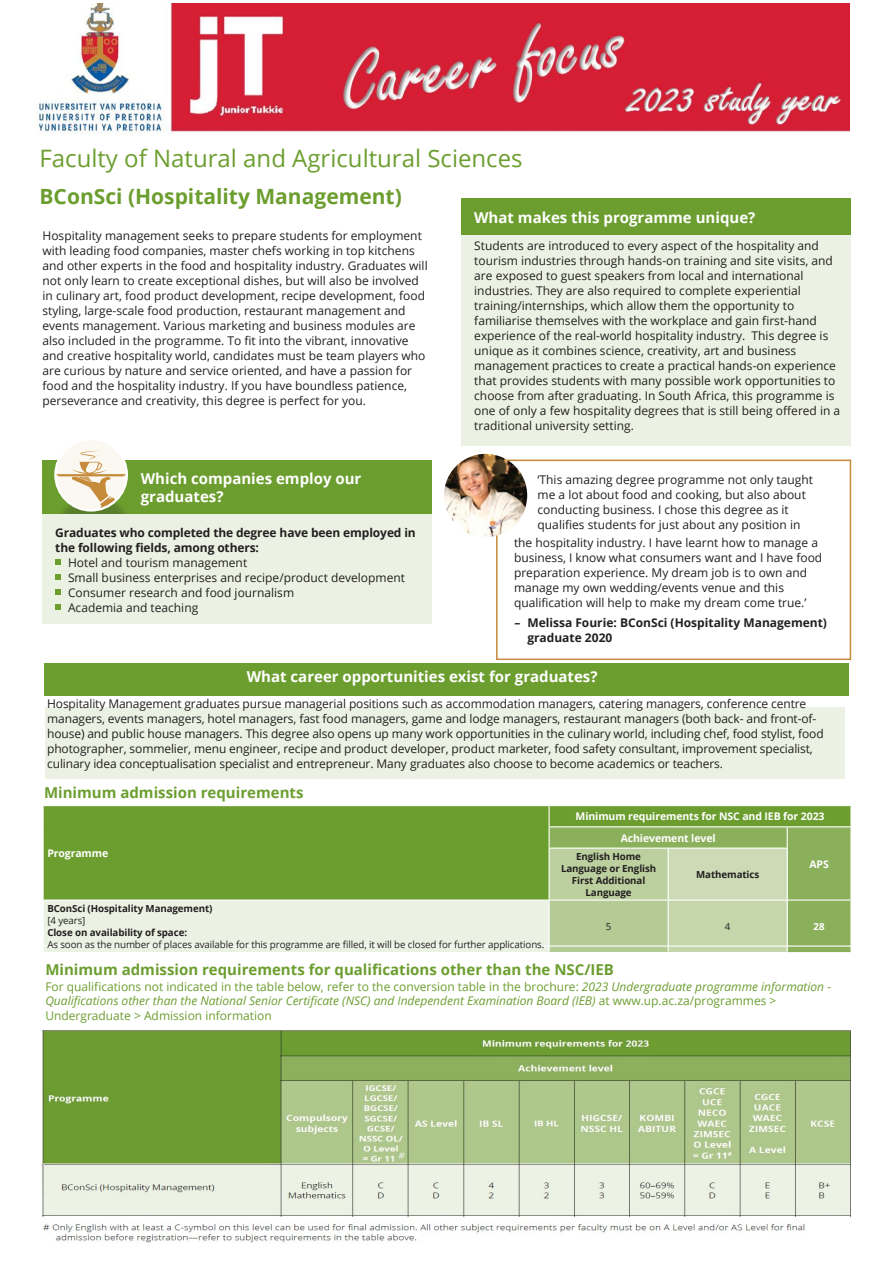
<style>
.page{position:relative;width:893px;height:1263px;background:#fff}
.page>*{position:absolute;margin:0;border:0;box-sizing:border-box;transform-origin:0 0}
.t1{font:24px "Open Sans";color:#6c9e2f}
.t2{font:700 21px "Open Sans";color:#6c9e2f}
.t3{font:700 15px/18px "Open Sans";color:#fff}
.t4{font:700 15px "Open Sans";color:#6c9e2f}
.t5{font:700 15px "Open Sans";color:#6c9e2f}
.t6{font:12px/15px "Open Sans";color:#231f20}
.t7{font:12px/14.4px "Open Sans";color:#6c9e2f}
.t8{font:700 12px/15px "Open Sans";letter-spacing:-.01em;color:#231f20}
.t9{font:700 10.5px/21.3px "Open Sans";letter-spacing:-.01em;color:#fff}
.t10{font:700 9.75px/12px "Open Sans";letter-spacing:-.01em;color:#231f20;text-align:center}
.t11{font:9.75px "Open Sans";letter-spacing:-.01em;color:#231f20}
.t12{font:700 9.75px "Open Sans";color:#fff}
.s1{font-style:inherit}
.s2{font-style:italic}
</style>
<div class="page">
<div style="left:461px;top:216px;width:389px;height:230px;background:#ecf2e3"></div>
<div style="left:45px;top:663px;width:804px;height:33px;background:#6c9e2f"></div>
<div style="left:45px;top:707px;width:799px;height:72px;background:#ecf2e3"></div>
<div style="left:43px;top:460px;width:389px;height:55px;background:#6c9e2f"></div>
<div style="left:43px;top:515px;width:389px;height:109px;background:#ecf2e3"></div>
<svg style="left:55px;top:560px;width:6px;height:5px"></svg>
<svg style="left:55px;top:575px;width:6px;height:5px"></svg>
<svg style="left:55px;top:590px;width:6px;height:5px"></svg>
<svg style="left:55px;top:605px;width:6px;height:5px"></svg>
<div style="left:496px;top:460px;width:355px;height:200px;border:2px solid #c58b3a"></div>
<div style="left:44px;top:806px;width:505px;height:93px;background:#6c9e2f"></div>
<div style="left:43px;top:900px;width:506px;height:52px;background:#ecf2e3"></div>
<svg style="left:43px;top:806px;width:1px;height:42px"></svg>
<svg style="left:549px;top:806px;width:302px;height:146px;background:#a5c17f"></svg>
<hr style="left:850px;top:827px;width:2px;height:21px;background:#fff">
<hr style="left:549px;top:847px;width:119px;height:2px;background:#fff">
<hr style="left:549px;top:849px;width:1px;height:50px;background:#fff">
<hr style="left:668px;top:847px;width:120px;height:2px;background:#fff">
<hr style="left:668px;top:849px;width:1px;height:50px;background:#fff">
<hr style="left:787px;top:849px;width:1px;height:50px;background:#fff">
<hr style="left:850px;top:848px;width:2px;height:51px;background:#fff">
<hr style="left:43px;top:899px;width:506px;height:2px;background:#fff">
<hr style="left:549px;top:899px;width:119px;height:2px;background:#fff">
<hr style="left:668px;top:899px;width:119px;height:2px;background:#fff">
<hr style="left:787px;top:899px;width:65px;height:2px;background:#fff">
<hr style="left:43px;top:901px;width:1px;height:50px;background:#fff">
<hr style="left:549px;top:901px;width:1px;height:50px;background:#fff">
<hr style="left:668px;top:901px;width:1px;height:50px;background:#fff">
<hr style="left:787px;top:901px;width:1px;height:50px;background:#fff">
<hr style="left:850px;top:901px;width:2px;height:50px;background:#fff">
<hr style="left:43px;top:945px;width:506px;height:2px;background:#fff">
<hr style="left:549px;top:945px;width:119px;height:2px;background:#fff">
<hr style="left:668px;top:945px;width:119px;height:2px;background:#fff">
<hr style="left:787px;top:945px;width:65px;height:2px;background:#fff">
<img style="left:444px;top:454px;width:83px;height:83px;border-radius:42px">
<div style="left:51px;top:428px;width:85px;height:86px;background:#231f20;opacity:.25"></div>
<div style="left:55px;top:439px;width:72px;height:71px;background:#fbf7f1;border-radius:50%"></div>
<svg style="left:55px;top:450px;width:72px;height:60px"></svg>
<div style="left:54px;top:438px;width:74px;height:74px;border:2px solid #fff;border-radius:50%"></div>
<img style="left:39px;top:3px;width:810px;height:131px">
<img style="left:41px;top:1030px;width:810px;height:213px">
<div style="left:461px;top:198px;width:389px;height:37px;background:#6c9e2f"></div>
<h1 class="t1" style="left:40px;top:142px;width:485px">Faculty of Natural and Agricultural Sciences</h1>
<h2 class="t2" style="left:40px;top:181px;width:364px">BConSci (Hospitality Management)</h2>
<p class="t6" style="left:43px;top:228px;width:387px">Hospitality management seeks to prepare students for employment with leading food companies, master chefs working in top kitchens and other experts in the food and hospitality industry. Graduates will not only learn to create exceptional dishes, but will also be involved in culinary art, food product development, recipe development, food styling, large-scale food production, restaurant management and events management. Various marketing and business modules are also included in the programme. To fit into the vibrant, innovative and creative hospitality world, candidates must be team players who are curious by nature and service oriented, and have a passion for food and the hospitality industry. If you have boundless patience, perseverance and creativity, this degree is perfect for you.</p>
<p class="t6" style="left:474px;top:237px;width:368px">Students are introduced to every aspect of the hospitality and tourism industries through hands-on training and site visits, and are exposed to guest speakers from local and international industries. They are also required to complete experiential training/internships, which allow them the opportunity to familiarise themselves with the workplace and gain first-hand experience of the real-world hospitality industry. This degree is unique as it combines science, creativity, art and business management practices to create a practical hands-on experience that provides students with many possible work opportunities to choose from after graduating. In South Africa, this programme is one of only a few hospitality degrees that is still being offered in a traditional university setting.</p>
<p class="t3" style="left:474px;top:208px;width:283px">What makes this programme unique?</p>
<p class="t3" style="left:141px;top:469px;width:222px">Which companies employ our graduates?</p>
<p class="t8" style="left:55px;top:524px;width:362px">Graduates who completed the degree have been employed in the following fields, among others:</p>
<p class="t6" style="left:68px;top:554px;width:338px">Hotel and tourism management<br>Small business enterprises and recipe/product development Consumer research and food journalism<br>Academia and teaching</p>
<p class="t6" style="left:538px;top:472px;width:277px">‘This amazing degree programme not only taught me a lot about food and cooking, but also about conducting business. I chose this degree as it qualifies students for just about any position in</p>
<p class="t6" style="left:514px;top:535px;width:310px">the hospitality industry. I have learnt how to manage a business, I know what consumers want and I have food preparation experience. My dream job is to own and manage my own wedding/events venue and this qualification will help to make my dream come true.’</p>
<p class="t8" style="left:527px;top:614px;width:301px;text-indent:-13px">– Melissa Fourie: BConSci (Hospitality Management) graduate 2020</p>
<p class="t3" style="left:247px;top:667px;width:352px">What career opportunities exist for graduates?</p>
<p class="t6" style="left:47px;top:696px;width:778px">Hospitality Management graduates pursue managerial positions such as accommodation managers, catering managers, conference centre managers, events managers, hotel managers, fast food managers, game and lodge managers, restaurant managers (both back- and front-of&shy;house) and public house managers. This degree also opens up many work opportunities in the culinary world, including chef, food stylist, food photographer, sommelier, menu engineer, recipe and product developer, product marketer, food safety consultant, improvement specialist, culinary idea conceptualisation specialist and entrepreneur. Many graduates also choose to become academics or teachers.</p>
<p class="t5" style="left:44px;top:781px;width:261px">Minimum admission requirements</p>
<p class="t9" style="left:47px;top:842px;width:62px">Programme</p>
<p class="t10" style="left:47px;top:902px;width:167px">BConSci (Hospitality Management)</p>
<p class="t11" style="left:47px;top:913px;width:40px">[4 years]</p>
<p class="t10" style="left:47px;top:926px;width:141px">Close on availability of space:</p>
<p class="t11" style="left:47px;top:937px;width:499px">As soon as the number of places available for this programme are filled, it will be closed for further applications.</p>
<p class="t9" style="left:621px;top:805px;width:205px;text-indent:-45px">Minimum requirements for NSC and IEB for 2023<br>Achievement level</p>
<p class="t9" style="left:809px;top:853px;width:21px">APS</p>
<p class="t10" style="left:561px;top:850px;width:97px">English Home<br>Language or English<br>First Additional<br>Language</p>
<p class="t10" style="left:696px;top:868px;width:65px">Mathematics</p>
<p class="t11" style="left:606px;top:919px;width:7px">5</p>
<p class="t11" style="left:725px;top:919px;width:7px">4</p>
<p class="t12" style="left:814px;top:919px;width:13px">28</p>
<p class="t4" style="left:45px;top:959px;width:570px"><span class="s1">Minimum admission requirements</span> for qualifications other than the NSC/IEB</p>
<p class="t7" style="left:45px;top:979px;width:787px">For qualifications not indicated in the table below, refer to the conversion table in the brochure: <span class="s2">2023 Undergraduate programme information -<br>Qualifications other than the National Senior Certificate (NSC) and Independent Examination Board (IEB)</span> at www.up.ac.za/programmes &gt;<br>Undergraduate &gt; Admission information</p>
</div>
